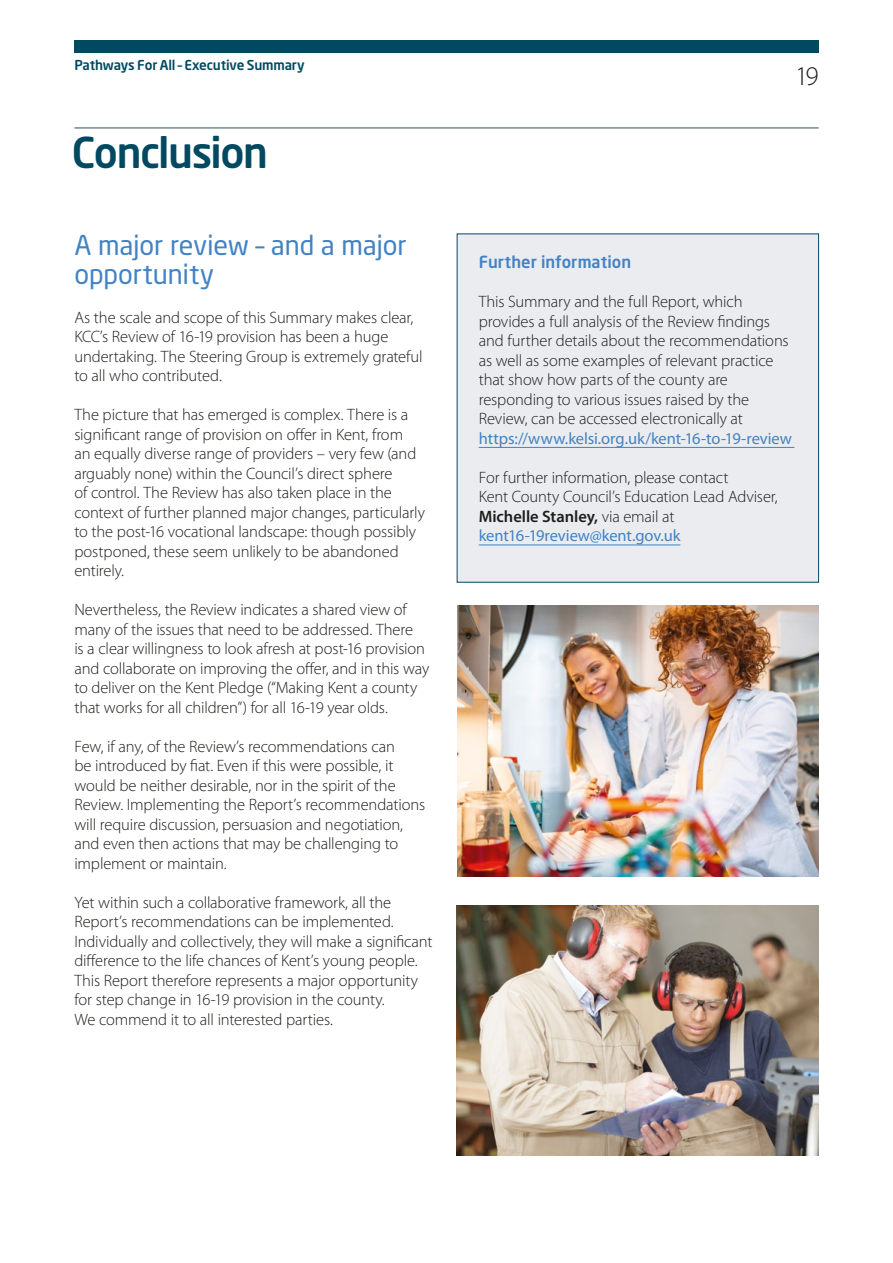
<style>
.page{position:relative;width:893px;height:1263px;background:#fff}
.page>*{position:absolute;margin:0;border:0;box-sizing:border-box;transform-origin:0 0}
.t1{font:500 42px "Neo Sans Std";letter-spacing:-.035em;color:#004961}
.body_text_11_on_13pt{font:27px/29.2px "Neo Sans Std";letter-spacing:-.005em;color:#4283c4}
.t2{font:300 27px "Myriad Pro";color:#1d1d1b}
.body_text_11_on_13pt-2{font:300 16.5px/19.5px "Myriad Pro";letter-spacing:-.01em;color:#1d1d1b}
.Running_head_12_on_1{font:500 16.5px "Neo Sans Std";letter-spacing:.005em;color:#4283c4}
.t3{font:500 13.5px "Neo Sans Std";letter-spacing:-.015em;color:#004961}
.s1{font-weight:400;color:#4283c4}
.s2{font-weight:600}
</style>
<div class="page">
<div style="left:74px;top:40px;width:745px;height:13px;background:#004961"></div>
<hr style="left:74px;top:128px;width:745px;height:1px;background:#314e5f">
<div style="left:457px;top:234px;width:362px;height:348px;background:#eaecf0"></div>
<hr style="left:479px;top:447px;width:315px;height:1px;background:#4283c4">
<hr style="left:479px;top:544px;width:201px;height:1px;background:#4283c4">
<img style="left:457px;top:605px;width:361px;height:272px">
<img style="left:457px;top:905px;width:361px;height:250px">
<p class="t3" style="left:74px;top:56px;width:232px">Pathways For All – Executive Summary</p>
<p class="t1" style="left:72px;top:126px;width:198px">Conclusion</p>
<p class="body_text_11_on_13pt" style="left:74px;top:230px;width:334px">A major review – and a major opportunity</p>
<p class="body_text_11_on_13pt-2" style="left:74px;top:307px;width:350px">As the scale and scope of this Summary makes clear, KCC’s Review of 16-19 provision has been a huge undertaking. The Steering Group is extremely grateful to all who contributed.</p>
<p class="body_text_11_on_13pt-2" style="left:74px;top:405px;width:352px">The picture that has emerged is complex. There is a significant range of provision on offer in Kent, from<br>an equally diverse range of providers – very few (and arguably none) within the Council’s direct sphere<br>of control. The Review has also taken place in the context of further planned major changes, particularly to the post-16 vocational landscape: though possibly postponed, these seem unlikely to be abandoned entirely.</p>
<p class="body_text_11_on_13pt-2" style="left:74px;top:600px;width:356px">Nevertheless, the Review indicates a shared view of many of the issues that need to be addressed. There<br>is a clear willingness to look afresh at post-16 provision and collaborate on improving the offer, and in this way to deliver on the Kent Pledge (“Making Kent a county that works for all children”) for all 16-19 year olds.</p>
<p class="body_text_11_on_13pt-2" style="left:74px;top:736px;width:352px">Few, if any, of the Review’s recommendations can<br>be introduced by fiat. Even if this were possible, it would be neither desirable, nor in the spirit of the Review. Implementing the Report’s recommendations will require discussion, persuasion and negotiation, and even then actions that may be challenging to implement or maintain.</p>
<p class="body_text_11_on_13pt-2" style="left:74px;top:892px;width:360px">Yet within such a collaborative framework, all the Report’s recommendations can be implemented.<br>Individually and collectively, they will make a significant difference to the life chances of Kent’s young people.<br>This Report therefore represents a major opportunity for step change in 16-19 provision in the county.<br>We commend it to all interested parties.</p>
<p class="t2" style="left:795px;top:60px;width:25px">19</p>
<p class="Running_head_12_on_1" style="left:479px;top:252px;width:154px">Further information</p>
<p class="body_text_11_on_13pt-2" style="left:479px;top:292px;width:315px">This Summary and the full Report, which provides a full analysis of the Review findings and further details about the recommendations as well as some examples of relevant practice that show how parts of the county are responding to various issues raised by the Review, can be accessed electronically at <span class="s1">https://www.kelsi.org.uk/kent-16-to-19-review</span></p>
<p class="body_text_11_on_13pt-2" style="left:479px;top:467px;width:300px">For further information, please contact<br>Kent County Council’s Education Lead Adviser, <span class="s2">Michelle Stanley,</span> via email at <span class="s1">kent16-19review@kent.gov.uk</span></p>
</div>
